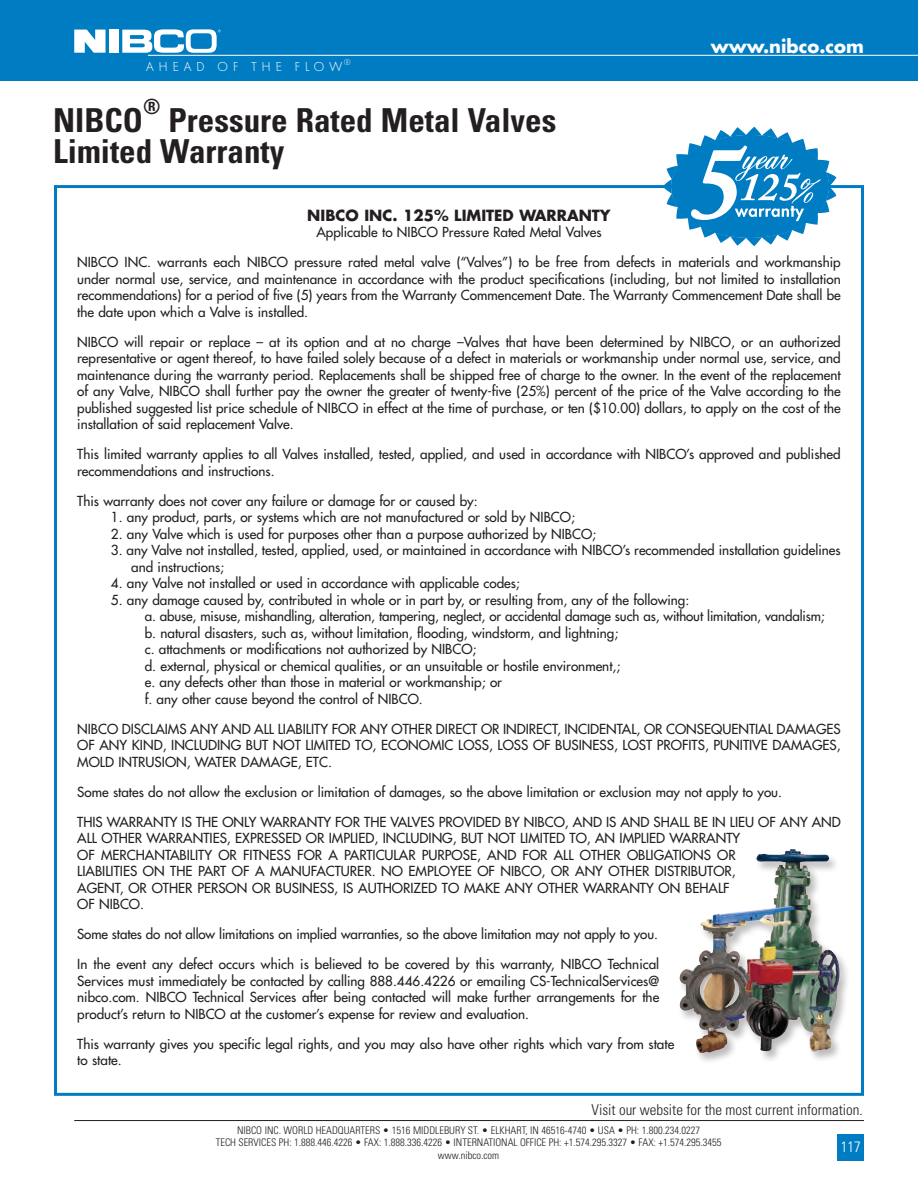
<style>
.page{position:relative;width:918px;height:1188px;background:#fff}
.page>*{position:absolute;margin:0;border:0;box-sizing:border-box;transform-origin:0 0}
.t1{font:700 condensed 33px "Univers LT Std";color:#231f20}
.t2{font:700 condensed 21px "Univers LT Std";color:#231f20}
.t3{font:700 18px "Futura Std";color:#fff}
.t4{font:300 condensed 15px "Univers LT Std";color:#231f20}
.t5{font:700 15px "Futura Std";color:#231f20}
.t6{font:300 condensed 15px "Univers LT Std";color:#fff}
.t7{font:500 13.5px/16.5px "Futura Std";color:#231f20;text-align:justify}
.t8{font:300 13.5px "Futura PT";color:#fff}
.t9{font:300 condensed 10.5px/12.6px "Univers LT Std";color:#231f20;text-align:center}
</style>
<div class="page">
<div style="left:837px;top:1134px;width:27px;height:27px;background:#007cc2"></div>
<hr style="left:74px;top:1120px;width:790px;height:1px;background:#231f20">
<div style="left:0;top:0;width:918px;height:81px;background:#007cc2"></div>
<hr style="left:148px;top:55px;width:770px;height:1px;background:#fff">
<div style="left:109px;top:30px;width:10px;height:23px;background:#fff"></div>
<svg style="left:74px;top:30px;width:32px;height:23px"></svg>
<svg style="left:122px;top:29px;width:99px;height:24px"></svg>
<svg style="left:663px;top:127px;width:173px;height:119px"></svg>
<div style="left:677px;top:848px;width:173px;height:217px;background:#231f20;opacity:.3"></div>
<img style="left:700px;top:849px;width:90px;height:76px">
<p class="t8" style="left:146px;top:59px;width:206px">AHEAD OF THE FLOW<sup>®</sup></p>
<h3 class="t3" style="left:711px;top:34px;width:155px">www.nibco.com</h3>
<p class="t2" style="left:143px;top:94px;width:19px">®</p>
<p class="t1" style="left:53px;top:100px;width:91px">NIBCO</p>
<p class="t1" style="left:169px;top:100px;width:389px">Pressure Rated Metal Valves</p>
<p class="t1" style="left:53px;top:131px;width:233px">Limited Warranty</p>
<p class="t5" style="left:307px;top:205px;width:305px">NIBCO INC. 125% LIMITED WARRANTY</p>
<p class="t7" style="left:316px;top:224px;width:287px">Applicable to NIBCO Pressure Rated Metal Valves</p>
<p class="t7" style="left:77px;top:254px;width:765px">NIBCO INC. warrants each NIBCO pressure rated metal valve (“Valves”) to be free from defects in materials and workmanship under normal use, service, and maintenance in accordance with the product specifications (including, but not limited to installation recommendations) for a period of five (5) years from the Warranty Commencement Date. The Warranty Commencement Date shall be the date upon which a Valve is installed.</p>
<p class="t7" style="left:77px;top:334px;width:765px">NIBCO will repair or replace – at its option and at no charge –Valves that have been determined by NIBCO, or an authorized representative or agent thereof, to have failed solely because of a defect in materials or workmanship under normal use, service, and maintenance during the warranty period. Replacements shall be shipped free of charge to the owner. In the event of the replacement of any Valve, NIBCO shall further pay the owner the greater of twenty-five (25%) percent of the price of the Valve according to the published suggested list price schedule of NIBCO in effect at the time of purchase, or ten ($10.00) dollars, to apply on the cost of the installation of said replacement Valve.</p>
<p class="t7" style="left:77px;top:446px;width:765px">This limited warranty applies to all Valves installed, tested, applied, and used in accordance with NIBCO’s approved and published recommendations and instructions.</p>
<p class="t7" style="left:77px;top:492px;width:402px">This warranty does not cover any failure or damage for or caused by:</p>
<p class="t7" style="left:111px;top:509px;width:465px">1. any product, parts, or systems which are not manufactured or sold by NIBCO;</p>
<p class="t7" style="left:111px;top:525px;width:487px">2. any Valve which is used for purposes other than a purpose authorized by NIBCO;</p>
<p class="t7" style="left:131px;top:542px;width:711px;text-indent:-20px">3. any Valve not installed, tested, applied, used, or maintained in accordance with NIBCO’s recommended installation guidelines and instructions;</p>
<p class="t7" style="left:111px;top:575px;width:410px">4. any Valve not installed or used in accordance with applicable codes;</p>
<p class="t7" style="left:111px;top:591px;width:580px">5. any damage caused by, contributed in whole or in part by, or resulting from, any of the following:</p>
<p class="t7" style="left:145px;top:608px;width:682px">a. abuse, misuse, mishandling, alteration, tampering, neglect, or accidental damage such as, without limitation, vandalism;</p>
<p class="t7" style="left:145px;top:625px;width:475px">b. natural disasters, such as, without limitation, flooding, windstorm, and lightning;</p>
<p class="t7" style="left:145px;top:641px;width:333px">c. attachments or modifications not authorized by NIBCO;</p>
<p class="t7" style="left:145px;top:658px;width:477px">d. external, physical or chemical qualities, or an unsuitable or hostile environment,;</p>
<p class="t7" style="left:145px;top:674px;width:359px">e. any defects other than those in material or workmanship; or</p>
<p class="t7" style="left:145px;top:691px;width:280px">f. any other cause beyond the control of NIBCO.</p>
<p class="t7" style="left:77px;top:721px;width:765px">NIBCO DISCLAIMS ANY AND ALL LIABILITY FOR ANY OTHER DIRECT OR INDIRECT, INCIDENTAL, OR CONSEQUENTIAL DAMAGES OF ANY KIND, INCLUDING BUT NOT LIMITED TO, ECONOMIC LOSS, LOSS OF BUSINESS, LOST PROFITS, PUNITIVE DAMAGES, MOLD INTRUSION, WATER DAMAGE, ETC.</p>
<p class="t7" style="left:77px;top:784px;width:706px">Some states do not allow the exclusion or limitation of damages, so the above limitation or exclusion may not apply to you.</p>
<p class="t7" style="left:77px;top:814px;width:765px;text-align:left">THIS WARRANTY IS THE ONLY WARRANTY FOR THE VALVES PROVIDED BY NIBCO, AND IS AND SHALL BE IN LIEU OF ANY AND ALL OTHER WARRANTIES, EXPRESSED OR IMPLIED, INCLUDING, BUT NOT LIMITED TO, AN IMPLIED WARRANTY<br>OF MERCHANTABILITY OR FITNESS FOR A PARTICULAR PURPOSE, AND FOR ALL OTHER OBLIGATIONS OR<br>LIABILITIES ON THE PART OF A MANUFACTURER. NO EMPLOYEE OF NIBCO, OR ANY OTHER DISTRIBUTOR,<br>AGENT, OR OTHER PERSON OR BUSINESS, IS AUTHORIZED TO MAKE ANY OTHER WARRANTY ON BEHALF<br>OF NIBCO.</p>
<p class="t7" style="left:77px;top:926px;width:582px">Some states do not allow limitations on implied warranties, so the above limitation may not apply to you.</p>
<p class="t7" style="left:77px;top:956px;width:584px">In the event any defect occurs which is believed to be covered by this warranty, NIBCO Technical Services must immediately be contacted by calling 888.446.4226 or emailing CS-TechnicalServices@ nibco.com. NIBCO Technical Services after being contacted will make further arrangements for the product’s return to NIBCO at the customer’s expense for review and evaluation.</p>
<p class="t7" style="left:77px;top:1036px;width:599px">This warranty gives you specific legal rights, and you may also have other rights which vary from state to state.</p>
<p class="t4" style="left:592px;top:1101px;width:273px">Visit our website for the most current information.</p>
<p class="t9" style="left:216px;top:1124px;width:507px">NIBCO INC. WORLD HEADQUARTERS • 1516 MIDDLEBURY ST. • ELKHART, IN 46516-4740 • USA • PH: 1.800.234.0227<br>TECH SERVICES PH: 1.888.446.4226 • FAX: 1.888.336.4226 • INTERNATIONAL OFFICE PH: +1.574.295.3327 • FAX: +1.574.295.3455 www.nibco.com</p>
<p class="t6" style="left:841px;top:1137px;width:21px">117</p>
</div>
